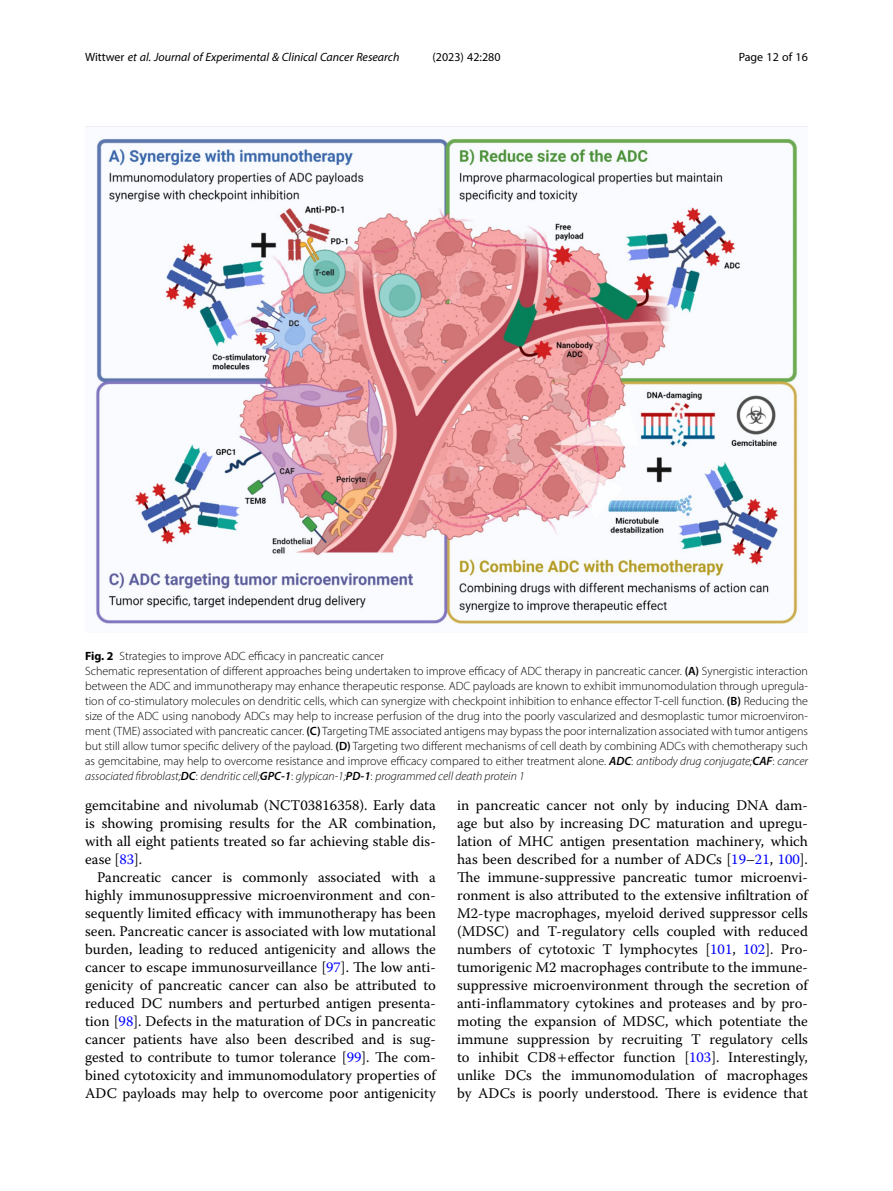
<style>
.page{position:relative;width:893px;height:1191px;background:#fff}
.page>*{position:absolute;margin:0;border:0;box-sizing:border-box;transform-origin:0 0}
.Body_Text_Indent{font:14.7px/18px "Warnock Pro";color:#000;text-align:justify}
.Figure_Caption{font:300 12px/15px "Myriad Pro";color:#000;text-align:justify}
.t1{font:italic 12px "Myriad Pro";color:#000}
.t2{font:12px "Myriad Pro";color:#000}
.s1{font-style:normal}
.s2{font-weight:700}
.s3{font-weight:600}
.s4{font-weight:600;font-style:italic}
.s5{font-style:italic}
.s6{color:#00f}
</style>
<div class="page">
<img style="left:85px;top:126px;width:723px;height:499px">
<p class="t1" style="left:85px;top:50px;width:316px"><span class="s1">Wittwer</span> et al. Journal of Experimental &amp; Clinical Cancer Research</p>
<p class="t2" style="left:433px;top:50px;width:70px">(2023) 42:280</p>
<p class="t2" style="left:739px;top:50px;width:71px">Page 12 of 16</p>
<p class="Figure_Caption" style="left:85px;top:648px;width:300px"><span class="s2">Fig. 2</span> Strategies to improve ADC efficacy in pancreatic cancer</p>
<p class="Figure_Caption" style="left:85px;top:663px;width:724px">Schematic representation of different approaches being undertaken to improve efficacy of ADC therapy in pancreatic cancer. <span class="s3">(A)</span> Synergistic interaction between the ADC and immunotherapy may enhance therapeutic response. ADC payloads are known to exhibit immunomodulation through upregula&shy;tion of co-stimulatory molecules on dendritic cells, which can synergize with checkpoint inhibition to enhance effector T-cell function. <span class="s3">(B)</span> Reducing the size of the ADC using nanobody ADCs may help to increase perfusion of the drug into the poorly vascularized and desmoplastic tumor microenviron&shy;ment (TME) associated with pancreatic cancer. <span class="s3">(C)</span> Targeting TME associated antigens may bypass the poor internalization associated with tumor antigens but still allow tumor specific delivery of the payload. <span class="s3">(D)</span> Targeting two different mechanisms of cell death by combining ADCs with chemotherapy such as gemcitabine, may help to overcome resistance and improve efficacy compared to either treatment alone. <span class="s4">ADC</span>: <span class="s5">antibody drug conjugate;</span><span class="s4">CAF</span>: <span class="s5">cancer associated fibroblast;</span><span class="s4">DC</span>: <span class="s5">dendritic cell;</span><span class="s4">GPC-1</span>: <span class="s5">glypican-1;</span><span class="s4">PD-1</span>: <span class="s5">programmed cell death protein 1</span></p>
<p class="Body_Text_Indent" style="left:85px;top:796px;width:352px">gemcitabine and nivolumab (NCT03816358). Early data is showing promising results for the AR combination, with all eight patients treated so far achieving stable dis&shy;ease [<span class="s6">83</span>].</p>
<p class="Body_Text_Indent" style="left:85px;top:868px;width:352px;text-indent:12px">Pancreatic cancer is commonly associated with a highly immunosuppressive microenvironment and con&shy;sequently limited efficacy with immunotherapy has been seen. Pancreatic cancer is associated with low mutational burden, leading to reduced antigenicity and allows the cancer to escape immunosurveillance [<span class="s6">97</span>]. The low anti&shy;genicity of pancreatic cancer can also be attributed to reduced DC numbers and perturbed antigen presenta&shy;tion [<span class="s6">98</span>]. Defects in the maturation of DCs in pancreatic cancer patients have also been described and is sug&shy;gested to contribute to tumor tolerance [<span class="s6">99</span>]. The com&shy;bined cytotoxicity and immunomodulatory properties of ADC payloads may help to overcome poor antigenicity</p>
<p class="Body_Text_Indent" style="left:457px;top:796px;width:352px">in pancreatic cancer not only by inducing DNA dam&shy;age but also by increasing DC maturation and upregu&shy;lation of MHC antigen presentation machinery, which has been described for a number of ADCs [<span class="s6">19</span>–<span class="s6">21</span>, <span class="s6">100</span>].<br>The immune-suppressive pancreatic tumor microenvi&shy;ronment is also attributed to the extensive infiltration of M2-type macrophages, myeloid derived suppressor cells (MDSC) and T-regulatory cells coupled with reduced numbers of cytotoxic T lymphocytes [<span class="s6">101</span>, <span class="s6">102</span>]. Pro&shy;tumorigenic M2 macrophages contribute to the immune&shy;suppressive microenvironment through the secretion of anti-inflammatory cytokines and proteases and by pro&shy;moting the expansion of MDSC, which potentiate the immune suppression by recruiting T regulatory cells to inhibit CD8 effector function [<span class="s6">103</span>]. Interestingly, unlike DCs the immunomodulation of macrophages by ADCs is poorly understood. There is evidence that</p>
</div>
